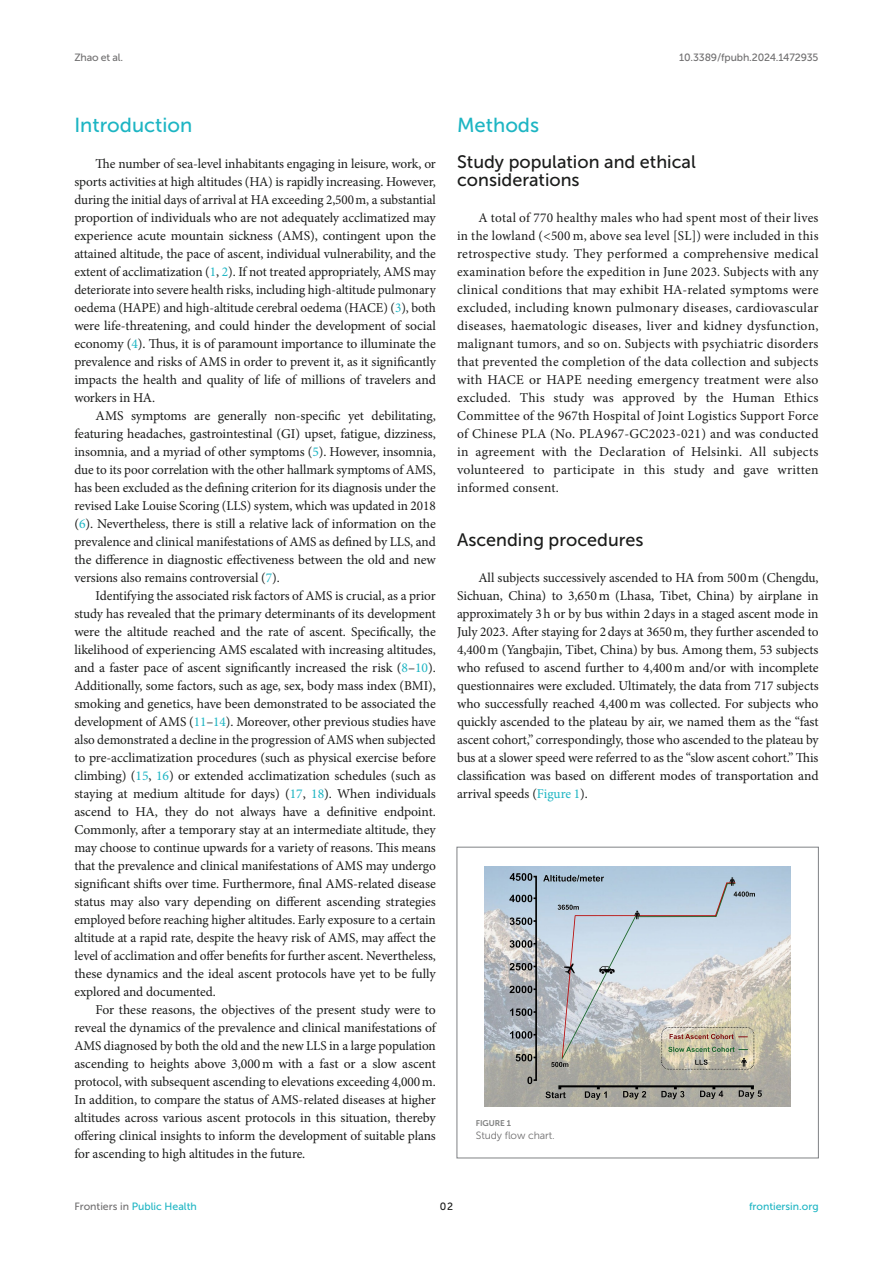
<style>
.page{position:relative;width:893px;height:1263px;background:#fff}
.page>*{position:absolute;margin:0;border:0;box-sizing:border-box;transform-origin:0 0}
.HEAD_1_BKW{font:20.25px "Museo Sans 500";color:#1db5c3}
.HEAD_1{font:20.25px "Museo Sans 500";color:#1db5c3}
.HEAD_2_after_HEAD_1{font:18px/18px "Museo Sans 500";color:#1b1c1b}
.HEAD_2{font:18px "Museo Sans 500";color:#1b1c1b}
.TEXT{font:13.5px/18px "Minion Pro";letter-spacing:-.005em;color:#1b1c1b;text-align:justify}
.INTRO_TEXT{font:13.5px/18px "Minion Pro";letter-spacing:-.01em;color:#1b1c1b;text-align:justify}
.t1{font:10.5px "Museo Sans 500";color:#1db5c3}
.t2{font:10.5px "Museo Sans 500";letter-spacing:-.015em;color:#706f70}
.FIG_LEG{font:10.5px "Museo Sans 300";letter-spacing:-.01em;color:#706f70}
.t3{font:10.5px "Museo Sans 500";color:#1b1c1b}
.FIG_HD{font:8.25px "Museo Sans 700";letter-spacing:-.01em;color:#7e7f7f}
.s1{color:#1db5c3}
.s2{color:#706f70}
</style>
<div class="page">
<img style="left:485px;top:866px;width:306px;height:241px">
<div style="left:457px;top:847px;width:362px;height:311px;border:1px solid #808285"></div>
<p class="t2" style="left:74px;top:51px;width:50px">Zhao et al.</p>
<p class="t2" style="left:679px;top:51px;width:141px">10.3389/fpubh.2024.1472935</p>
<p class="HEAD_1_BKW" style="left:74px;top:114px;width:120px">Introduction</p>
<p class="INTRO_TEXT" style="left:74px;top:155px;width:363px;text-indent:21px">The number of sea-level inhabitants engaging in leisure, work, or sports activities at high altitudes (HA) is rapidly increasing. However, during the initial days of arrival at HA exceeding 2,500m, a substantial proportion of individuals who are not adequately acclimatized may experience acute mountain sickness (AMS), contingent upon the attained altitude, the pace of ascent, individual vulnerability, and the extent of acclimatization (<span class="s1">1</span>, <span class="s1">2</span>). If not treated appropriately, AMS may deteriorate into severe health risks, including high-altitude pulmonary oedema (HAPE) and high-altitude cerebral oedema (HACE) (<span class="s1">3</span>), both were life-threatening, and could hinder the development of social economy (<span class="s1">4</span>). Thus, it is of paramount importance to illuminate the prevalence and risks of AMS in order to prevent it, as it significantly impacts the health and quality of life of millions of travelers and workers in HA.</p>
<p class="TEXT" style="left:74px;top:407px;width:363px;text-indent:21px">AMS symptoms are generally non-specific yet debilitating, featuring headaches, gastrointestinal (GI) upset, fatigue, dizziness, insomnia, and a myriad of other symptoms (<span class="s1">5</span>). However, insomnia, due to its poor correlation with the other hallmark symptoms of AMS, has been excluded as the defining criterion for its diagnosis under the revised Lake Louise Scoring (LLS) system, which was updated in 2018 (<span class="s1">6</span>). Nevertheless, there is still a relative lack of information on the prevalence and clinical manifestations of AMS as defined by LLS, and the difference in diagnostic effectiveness between the old and new versions also remains controversial (<span class="s1">7</span>).</p>
<p class="TEXT" style="left:74px;top:587px;width:363px;text-indent:21px">Identifying the associated risk factors of AMS is crucial, as a prior study has revealed that the primary determinants of its development were the altitude reached and the rate of ascent. Specifically, the likelihood of experiencing AMS escalated with increasing altitudes, and a faster pace of ascent significantly increased the risk (<span class="s1">8</span>–<span class="s1">10</span>).<br>Additionally, some factors, such as age, sex, body mass index (BMI), smoking and genetics, have been demonstrated to be associated the development of AMS (<span class="s1">11</span>–<span class="s1">14</span>). Moreover, other previous studies have also demonstrated a decline in the progression of AMS when subjected to pre-acclimatization procedures (such as physical exercise before climbing) (<span class="s1">15</span>, <span class="s1">16</span>) or extended acclimatization schedules (such as staying at medium altitude for days) (<span class="s1">17</span>, <span class="s1">18</span>). When individuals ascend to HA, they do not always have a definitive endpoint.<br>Commonly, after a temporary stay at an intermediate altitude, they may choose to continue upwards for a variety of reasons. This means that the prevalence and clinical manifestations of AMS may undergo significant shifts over time. Furthermore, final AMS-related disease status may also vary depending on different ascending strategies employed before reaching higher altitudes. Early exposure to a certain altitude at a rapid rate, despite the heavy risk of AMS, may affect the level of acclimation and offer benefits for further ascent. Nevertheless, these dynamics and the ideal ascent protocols have yet to be fully explored and documented.</p>
<p class="TEXT" style="left:74px;top:1001px;width:363px;text-indent:21px">For these reasons, the objectives of the present study were to reveal the dynamics of the prevalence and clinical manifestations of AMS diagnosed by both the old and the new LLS in a large population ascending to heights above 3,000m with a fast or a slow ascent protocol, with subsequent ascending to elevations exceeding 4,000m.<br>In addition, to compare the status of AMS-related diseases at higher altitudes across various ascent protocols in this situation, thereby offering clinical insights to inform the development of suitable plans for ascending to high altitudes in the future.</p>
<p class="HEAD_1" style="left:457px;top:114px;width:84px">Methods</p>
<p class="HEAD_2_after_HEAD_1" style="left:457px;top:153px;width:240px">Study population and ethical considerations</p>
<p class="TEXT" style="left:457px;top:209px;width:363px;text-indent:21px">A total of 770 healthy males who had spent most of their lives in the lowland (&lt;500 m, above sea level [SL]) were included in this retrospective study. They performed a comprehensive medical examination before the expedition in June 2023. Subjects with any clinical conditions that may exhibit HA-related symptoms were excluded, including known pulmonary diseases, cardiovascular diseases, haematologic diseases, liver and kidney dysfunction, malignant tumors, and so on. Subjects with psychiatric disorders that prevented the completion of the data collection and subjects with HACE or HAPE needing emergency treatment were also excluded. This study was approved by the Human Ethics Committee of the 967th Hospital of Joint Logistics Support Force of Chinese PLA (No. PLA967-GC2023-021) and was conducted in agreement with the Declaration of Helsinki. All subjects volunteered to participate in this study and gave written informed consent.</p>
<p class="HEAD_2" style="left:457px;top:530px;width:188px">Ascending procedures</p>
<p class="TEXT" style="left:457px;top:569px;width:363px;text-indent:21px">All subjects successively ascended to HA from 500m (Chengdu, Sichuan, China) to 3,650m (Lhasa, Tibet, China) by airplane in approximately 3h or by bus within 2days in a staged ascent mode in July 2023. After staying for 2days at 3650m, they further ascended to 4,400m (Yangbajin, Tibet, China) by bus. Among them, 53 subjects who refused to ascend further to 4,400m and/or with incomplete questionnaires were excluded. Ultimately, the data from 717 subjects who successfully reached 4,400m was collected. For subjects who quickly ascended to the plateau by air, we named them as the “fast ascent cohort,” correspondingly, those who ascended to the plateau by bus at a slower speed were referred to as the “slow ascent cohort.” This classification was based on different modes of transportation and arrival speeds (<span class="s1">Figure 1</span>).</p>
<p class="FIG_HD" style="left:476px;top:1118px;width:37px">FIGURE 1</p>
<p class="FIG_LEG" style="left:476px;top:1130px;width:81px">Study flow chart.</p>
<p class="t1" style="left:74px;top:1200px;width:124px"><span class="s2">Frontiers in</span> Public Health</p>
<p class="t3" style="left:440px;top:1200px;width:15px">02</p>
<p class="t1" style="left:749px;top:1200px;width:71px">frontiersin.org</p>
</div>
